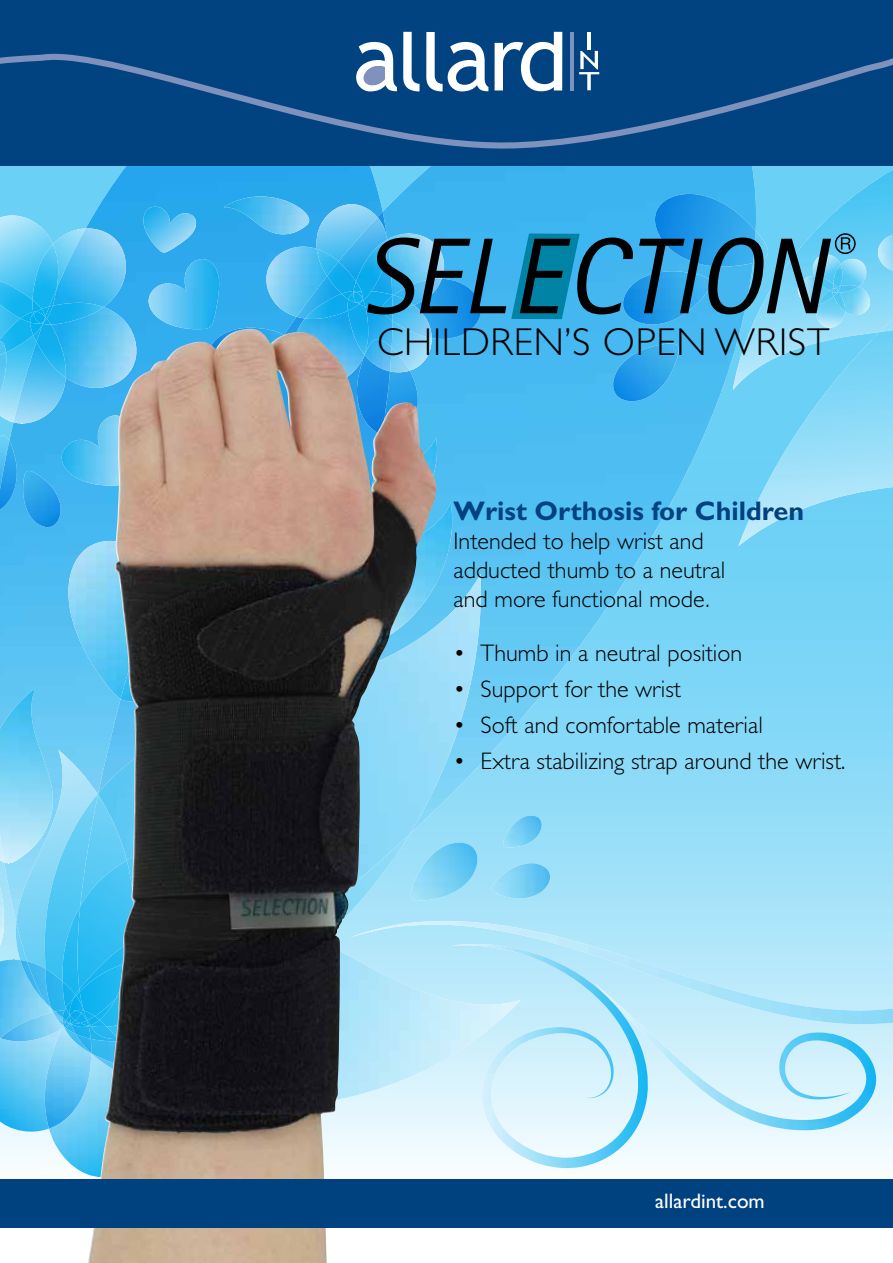
<style>
.page{position:relative;width:893px;height:1263px;background:#fff}
.page>*{position:absolute;margin:0;border:0;box-sizing:border-box;transform-origin:0 0}
.t1{font:300 39px "Gill Sans Std";letter-spacing:.02em;color:#000}
.t2{font:700 27px "Gill Sans Std";color:#00417f}
.t3{font:300 24px/28.8px "Gill Sans Std";color:#000}
.t4{font:21px "Gill Sans Std";color:#fff}
</style>
<div class="page">
<img style="left:0;top:922px;width:42px;height:258px">
<img style="left:571px;top:546px;width:322px;height:634px">
<img style="left:437px;top:834px;width:134px;height:346px">
<img style="left:0;top:166px;width:305px;height:756px">
<img style="left:305px;top:166px;width:452px;height:668px">
<div style="left:98px;top:212px;width:289px;height:117px;background:#2da8ec"></div>
<img style="left:16px;top:750px;width:72px;height:209px">
<img style="left:0;top:887px;width:4px;height:59px">
<img style="left:0;top:688px;width:53px;height:175px">
<img style="left:437px;top:574px;width:44px;height:347px">
<img style="left:45px;top:794px;width:43px;height:175px">
<img style="left:80px;top:795px;width:8px;height:65px">
<img style="left:63px;top:906px;width:14px;height:83px">
<img style="left:77px;top:860px;width:11px;height:129px">
<img style="left:738px;top:390px;width:155px;height:156px">
<img style="left:733px;top:170px;width:160px;height:220px">
<img style="left:879px;top:319px;width:14px;height:13px">
<img style="left:437px;top:502px;width:22px;height:143px">
<img style="left:223px;top:196px;width:86px;height:38px">
<img style="left:79px;top:940px;width:9px;height:49px">
<img style="left:80px;top:963px;width:8px;height:26px">
<img style="left:0;top:959px;width:53px;height:70px">
<img style="left:20px;top:960px;width:26px;height:43px">
<img style="left:27px;top:961px;width:24px;height:47px">
<img style="left:45px;top:969px;width:21px;height:43px">
<img style="left:63px;top:982px;width:13px;height:7px">
<img style="left:0;top:1029px;width:49px;height:102px">
<img style="left:1px;top:1012px;width:45px;height:29px">
<img style="left:49px;top:1128px;width:39px;height:47px">
<img style="left:45px;top:1028px;width:43px;height:100px">
<img style="left:65px;top:1034px;width:10px;height:19px">
<img style="left:75px;top:1039px;width:13px;height:14px">
<img style="left:71px;top:1034px;width:17px;height:5px">
<svg style="left:46px;top:989px;width:42px;height:45px;background:#3bbcf1"></svg>
<img style="left:0;top:509px;width:18px;height:1px">
<img style="left:0;top:436px;width:9px;height:5px">
<img style="left:0;top:441px;width:18px;height:68px">
<img style="left:23px;top:471px;width:39px;height:56px">
<img style="left:437px;top:842px;width:40px;height:58px">
<img style="left:491px;top:863px;width:59px;height:35px">
<img style="left:501px;top:815px;width:42px;height:32px">
<img style="left:655px;top:194px;width:101px;height:43px">
<img style="left:753px;top:231px;width:18px;height:6px">
<img style="left:633px;top:271px;width:78px;height:53px">
<img style="left:679px;top:343px;width:2px;height:58px">
<img style="left:613px;top:343px;width:66px;height:58px">
<img style="left:0;top:215px;width:53px;height:66px">
<img style="left:53px;top:228px;width:73px;height:79px">
<img style="left:33px;top:244px;width:26px;height:59px">
<img style="left:49px;top:289px;width:8px;height:14px">
<img style="left:66px;top:307px;width:74px;height:81px">
<img style="left:53px;top:303px;width:51px;height:22px">
<img style="left:0;top:352px;width:13px;height:70px">
<img style="left:13px;top:342px;width:53px;height:81px">
<img style="left:0;top:359px;width:6px;height:34px">
<img style="left:33px;top:335px;width:3px;height:7px">
<img style="left:36px;top:324px;width:30px;height:54px">
<svg style="left:0;top:352px;width:7px;height:7px"></svg>
<img style="left:0;top:281px;width:33px;height:71px">
<img style="left:0;top:341px;width:6px;height:14px">
<svg style="left:21px;top:300px;width:32px;height:35px"></svg>
<img style="left:877px;top:235px;width:16px;height:36px">
<img style="left:851px;top:259px;width:15px;height:28px">
<img style="left:845px;top:287px;width:26px;height:28px">
<img style="left:851px;top:285px;width:7px;height:8px">
<img style="left:816px;top:314px;width:29px;height:14px">
<img style="left:68px;top:541px;width:20px;height:158px">
<img style="left:149px;top:259px;width:71px;height:70px">
<img style="left:62px;top:415px;width:26px;height:71px">
<img style="left:143px;top:207px;width:53px;height:46px">
<img style="left:316px;top:204px;width:61px;height:45px">
<img style="left:339px;top:217px;width:48px;height:45px">
<img style="left:292px;top:317px;width:49px;height:12px">
<img style="left:266px;top:247px;width:61px;height:70px">
<img style="left:297px;top:276px;width:30px;height:42px">
<img style="left:317px;top:249px;width:22px;height:27px">
<img style="left:327px;top:262px;width:14px;height:32px">
<img style="left:305px;top:294px;width:36px;height:25px">
<img style="left:437px;top:921px;width:456px;height:103px">
<img style="left:451px;top:944px;width:198px;height:224px">
<img style="left:594px;top:982px;width:282px;height:148px">
<div style="left:0;top:0;width:893px;height:166px;background:#004380"></div>
<svg style="left:0;top:46px;width:893px;height:103px"></svg>
<hr style="left:570px;top:32px;width:3px;height:59px;background:#7f91bd">
<svg style="left:403px;top:32px;width:16px;height:59px"></svg>
<svg style="left:426px;top:32px;width:62px;height:59px"></svg>
<svg style="left:495px;top:32px;width:67px;height:59px"></svg>
<svg style="left:356px;top:42px;width:41px;height:49px"></svg>
<hr style="left:587px;top:32px;width:4px;height:18px;background:#fff">
<svg style="left:579px;top:51px;width:20px;height:39px"></svg>
<svg style="left:341px;top:234px;width:292px;height:113px;background:#2c8ebd"></svg>
<svg style="left:639px;top:237px;width:212px;height:77px;background:#3884a9"></svg>
<div style="left:835px;top:233px;width:21px;height:21px;border:2px solid #000;border-radius:50%"></div>
<img style="left:88px;top:329px;width:349px;height:934px">
<div style="left:0;top:1180px;width:893px;height:48px;background:#00417f"></div>
<h1 class="t1" style="left:377px;top:320px;width:454px">CHILDREN’S OPEN WRIST</h1>
<p class="t2" style="left:454px;top:495px;width:352px">Wrist Orthosis for Children</p>
<p class="t3" style="left:454px;top:527px;width:273px">Intended to help wrist and adducted thumb to a neutral and more functional mode.</p>
<p class="t3" style="left:454px;top:638px;width:290px">• Thumb in a neutral position</p>
<p class="t3" style="left:454px;top:674px;width:229px">• Support for the wrist</p>
<p class="t3" style="left:454px;top:710px;width:311px">• Soft and comfortable material</p>
<p class="t3" style="left:454px;top:746px;width:393px">• Extra stabilizing strap around the wrist.</p>
<p class="t4" style="left:655px;top:1189px;width:111px">allardint.com</p>
</div>
